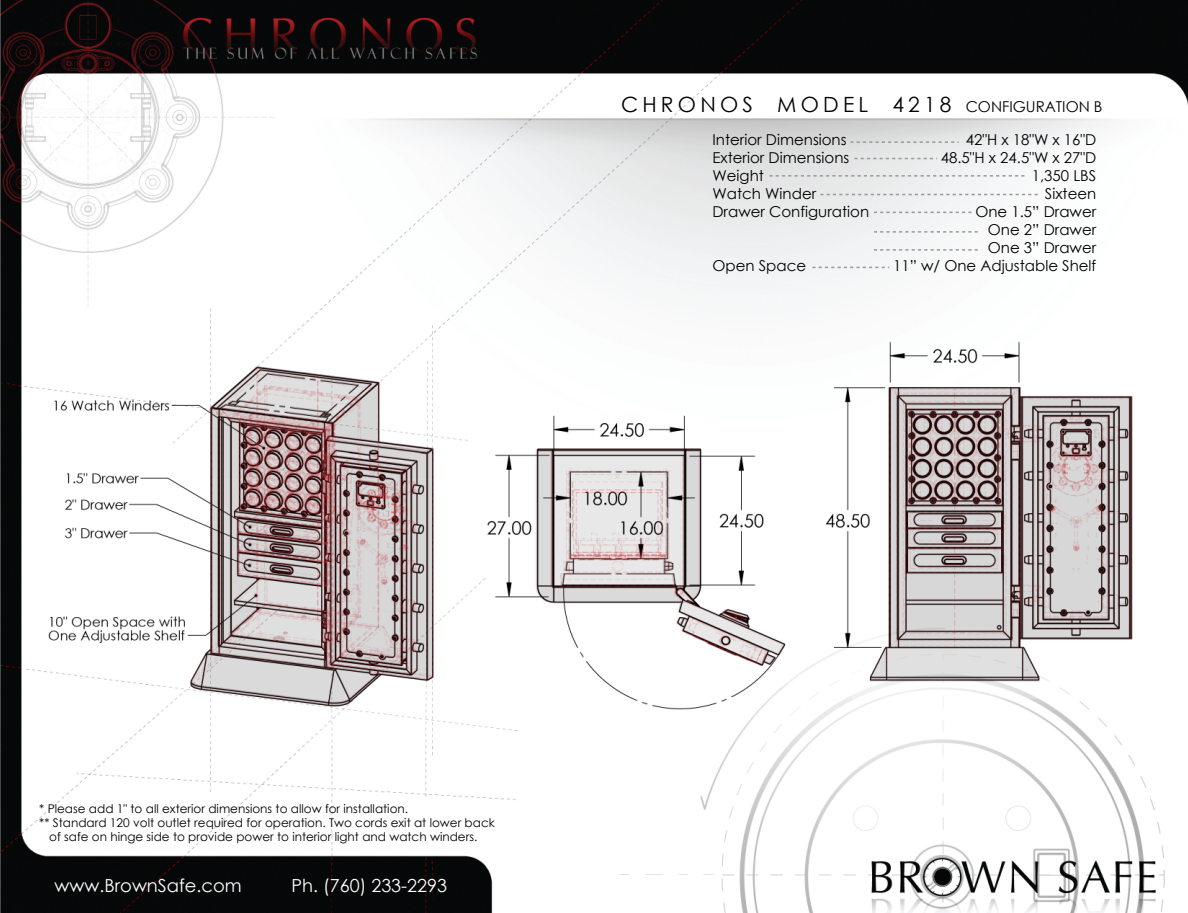
<style>
.page{position:relative;width:1188px;height:913px;background:#fff}
.page>*{position:absolute;margin:0;border:0;box-sizing:border-box;transform-origin:0 0}
.t1{font:21px "Century Gothic";letter-spacing:.2em;color:#000}
.t2{font:18px "Century Gothic";color:#fff}
.t3{font:15px/18px "Century Gothic";color:#000;text-align:justify}
.t4{font:12px "Century Gothic";color:#000}
.s1{font-size:15px}
</style>
<div class="page">
<img style="left:0;top:0;width:1188px;height:913px">
<svg style="left:850px;top:141px;width:109px;height:2px"></svg>
<svg style="left:855px;top:158px;width:82px;height:1px"></svg>
<svg style="left:770px;top:175px;width:257px;height:2px"></svg>
<svg style="left:820px;top:194px;width:219px;height:1px"></svg>
<svg style="left:874px;top:212px;width:99px;height:1px"></svg>
<svg style="left:813px;top:267px;width:76px;height:1px"></svg>
<svg style="left:874px;top:231px;width:106px;height:2px"></svg>
<svg style="left:874px;top:249px;width:107px;height:2px"></svg>
<h1 class="t1" style="left:621px;top:89px;width:483px">CHRONOS MODEL 4218 <span class="s1">CONFIGURATION B</span></h1>
<p class="t3" style="left:713px;top:130px;width:136px">Interior Dimensions</p>
<p class="t3" style="left:966px;top:130px;width:132px">42"H x 18"W x 16"D</p>
<p class="t3" style="left:713px;top:148px;width:138px">Exterior Dimensions</p>
<p class="t3" style="left:941px;top:148px;width:157px">48.5"H x 24.5"W x 27"D</p>
<p class="t3" style="left:713px;top:166px;width:53px">Weight</p>
<p class="t3" style="left:1032px;top:166px;width:66px">1,350 LBS</p>
<p class="t3" style="left:713px;top:184px;width:105px">Watch Winder</p>
<p class="t3" style="left:1045px;top:184px;width:53px">Sixteen</p>
<p class="t3" style="left:713px;top:202px;width:158px">Drawer Configuration</p>
<p class="t3" style="left:988px;top:202px;width:110px;text-indent:-12px">One 1.5” Drawer One 2” Drawer One 3” Drawer</p>
<p class="t3" style="left:713px;top:256px;width:95px">Open Space</p>
<p class="t3" style="left:893px;top:256px;width:205px">11” w/ One Adjustable Shelf</p>
<p class="t4" style="left:39px;top:800px;width:370px">* Please add 1" to all exterior dimensions to allow for installation.</p>
<p class="t4" style="left:39px;top:814px;width:457px">** Standard 120 volt outlet required for operation. Two cords exit at lower back</p>
<p class="t4" style="left:49px;top:828px;width:430px">of safe on hinge side to provide power to interior light and watch winders.</p>
<h2 class="t2" style="left:55px;top:873px;width:189px">www.BrownSafe.com</h2>
<h2 class="t2" style="left:292px;top:873px;width:157px">Ph. (760) 233-2293</h2>
</div>
